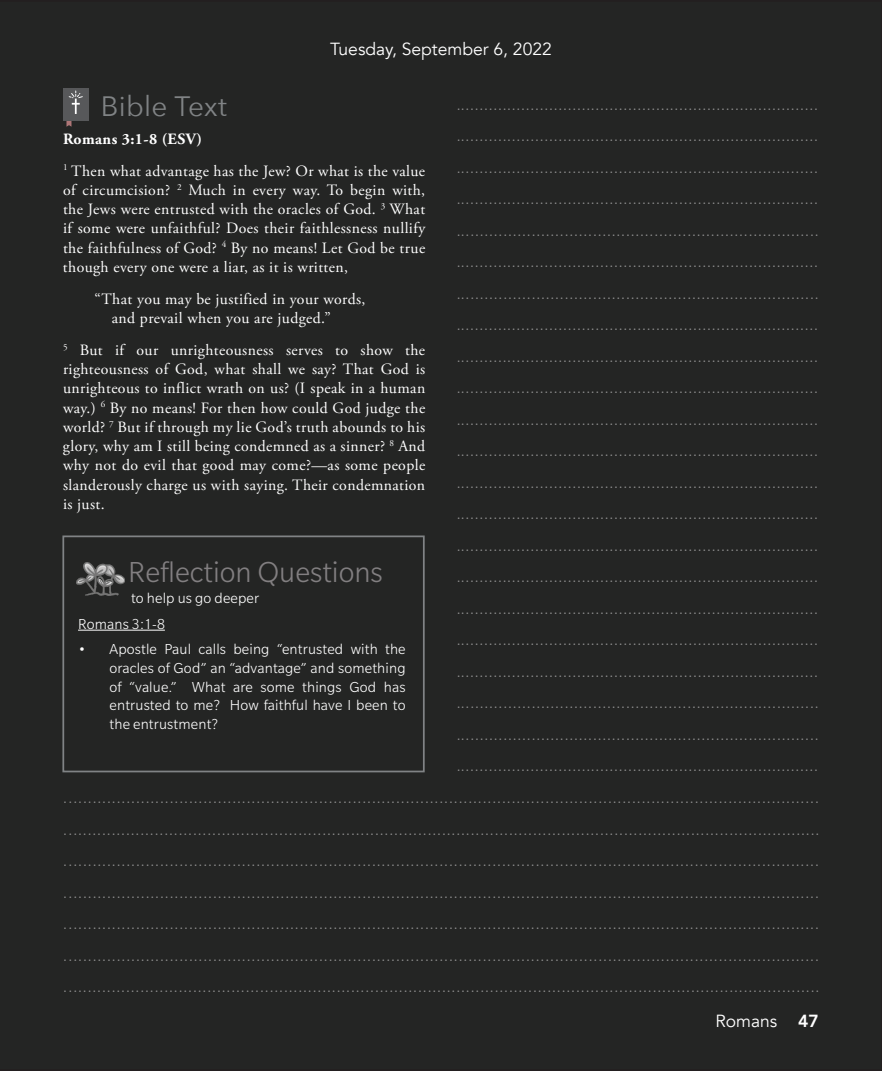
<style>
.page{position:relative;width:882px;height:1071px;background:#242524}
.page>*{position:absolute;margin:0;border:0;box-sizing:border-box;transform-origin:0 0}
.t1{font:300 31.5px "Slate Pro";color:#827f81}
.t2{font:28px "Avenir Next";letter-spacing:.01em;color:#808385}
.t3{font:17.5px "Avenir";color:#fff}
.t4{font:15.75px/19.2px "Adobe Garamond Pro";letter-spacing:.025em;color:#fff}
.t5{font:300 15.75px/18.9px "Slate Pro";letter-spacing:.01em;color:#fff}
.t6{font:14px "Avenir";color:#fff}
.s1{font-weight:700}
.s2{font-weight:800}
</style>
<div class="page">
<svg style="left:66px;top:120px;width:6px;height:7px"></svg>
<div style="left:63px;top:88px;width:26px;height:32px;background:#57585a"></div>
<svg style="left:68px;top:90px;width:15px;height:24px"></svg>
<hr style="left:78px;top:630px;width:87px;height:1px;background:#fff">
<div style="left:62px;top:536px;width:363px;height:236px;border:2px solid #808385"></div>
<img style="left:76px;top:563px;width:48px;height:40px">
<p class="t3" style="left:330px;top:39px;width:223px">Tuesday, September 6, 2022</p>
<h2 class="t2" style="left:101px;top:83px;width:128px">Bible Text</h2>
<p class="t6" style="left:456px;top:97px;width:363px">..............................................................................</p>
<p class="t6" style="left:456px;top:128px;width:363px">..............................................................................</p>
<p class="t6" style="left:456px;top:160px;width:363px">..............................................................................</p>
<p class="t6" style="left:456px;top:191px;width:363px">..............................................................................</p>
<p class="t6" style="left:456px;top:223px;width:364px">.............................................................................</p>
<p class="t6" style="left:456px;top:254px;width:363px">..............................................................................</p>
<p class="t6" style="left:456px;top:286px;width:364px">.............................................................................</p>
<p class="t6" style="left:456px;top:317px;width:363px">..............................................................................</p>
<p class="t6" style="left:456px;top:349px;width:363px">..............................................................................</p>
<p class="t6" style="left:456px;top:380px;width:363px">..............................................................................</p>
<p class="t6" style="left:456px;top:412px;width:363px">..............................................................................</p>
<p class="t6" style="left:456px;top:443px;width:363px">..............................................................................</p>
<p class="t6" style="left:456px;top:475px;width:363px">..............................................................................</p>
<p class="t6" style="left:456px;top:506px;width:363px">..............................................................................</p>
<p class="t6" style="left:456px;top:538px;width:363px">..............................................................................</p>
<p class="t6" style="left:456px;top:569px;width:363px">..............................................................................</p>
<p class="t6" style="left:456px;top:601px;width:363px">..............................................................................</p>
<p class="t6" style="left:456px;top:632px;width:363px">..............................................................................</p>
<p class="t6" style="left:456px;top:664px;width:363px">..............................................................................</p>
<p class="t6" style="left:456px;top:695px;width:364px">.............................................................................</p>
<p class="t6" style="left:456px;top:727px;width:364px">.............................................................................</p>
<p class="t6" style="left:456px;top:758px;width:363px">..............................................................................</p>
<p class="t6" style="left:64px;top:790px;width:757px">.............................................................................................................................................................</p>
<p class="t6" style="left:64px;top:822px;width:757px">..............................................................................................................................................................</p>
<p class="t6" style="left:64px;top:853px;width:757px">.............................................................................................................................................................</p>
<p class="t6" style="left:64px;top:885px;width:757px">.............................................................................................................................................................</p>
<p class="t6" style="left:64px;top:916px;width:757px">.............................................................................................................................................................</p>
<p class="t6" style="left:64px;top:948px;width:757px">.............................................................................................................................................................</p>
<p class="t6" style="left:64px;top:979px;width:757px">..............................................................................................................................................................</p>
<p class="t4" style="left:63px;top:123px;width:364px;line-height:31.8px"><span class="s1">Romans 3:1-8 (ESV)<br></span><sup>1</sup> Then what advantage has the Jew? Or what is the value</p>
<p class="t4" style="left:63px;top:181px;width:364px;text-align:justify">of circumcision? <sup>2</sup> Much in every way. To begin with, the Jews were entrusted with the oracles of God. <sup>3</sup> What if some were unfaithful? Does their faithlessness nullify the faithfulness of God? <sup>4</sup> By no means! Let God be true though every one were a liar, as it is written,</p>
<p class="t4" style="left:112px;top:290px;width:255px;text-indent:-17px">“That you may be justified in your words, and prevail when you are judged.”</p>
<p class="t4" style="left:63px;top:341px;width:364px;text-align:justify"><sup>5</sup> But if our unrighteousness serves to show the righteousness of God, what shall we say? That God is unrighteous to inflict wrath on us? (I speak in a human way.) <sup>6</sup> By no means! For then how could God judge the world? <sup>7</sup> But if through my lie God’s truth abounds to his glory, why am I still being condemned as a sinner? <sup>8</sup> And why not do evil that good may come?—as some people slanderously charge us with saying. Their condemnation is just.</p>
<h1 class="t1" style="left:128px;top:556px;width:256px">Reflection Questions</h1>
<p class="t5" style="left:78px;top:586px;width:183px;line-height:25.2px;text-indent:53px">to help us go deeper<br>Romans 3:1-8</p>
<p class="t5" style="left:110px;top:639px;width:298px;text-align:justify;text-indent:-32px">• Apostle Paul calls being “entrusted with the oracles of God” an “advantage” and something of “value.” What are some things God has entrusted to me? How faithful have I been to the entrustment?</p>
<p class="t3" style="left:715px;top:1011px;width:105px">Romans <span class="s2">47</span></p>
</div>
